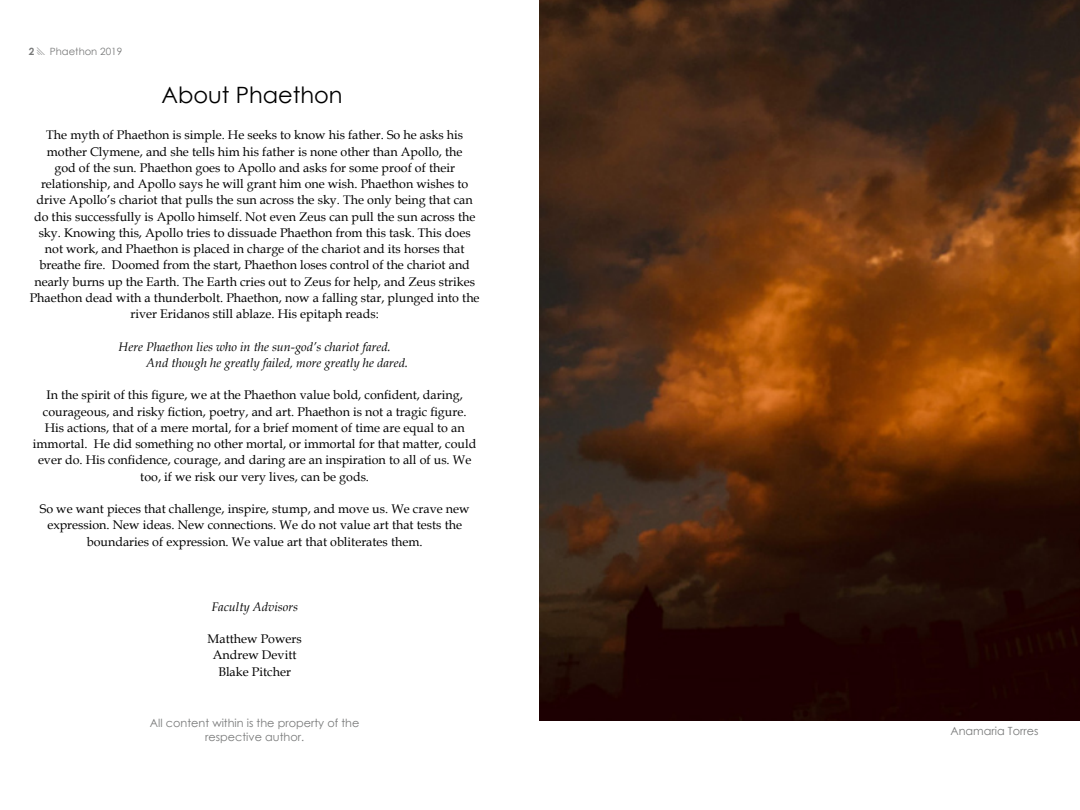
<style>
.page{position:relative;width:1080px;height:810px;background:#fff}
.page>*{position:absolute;margin:0;border:0;box-sizing:border-box;transform-origin:0 0}
.t1{font:22.5px "Century Gothic";color:#000}
.t2{font:12.5px/16.2px "Book Antiqua";color:#000;text-align:center}
.t3{font:italic 12.5px/16.2px "Book Antiqua";color:#000}
.t4{font:11.25px/13.5px "Century Gothic";color:#797a7a;text-align:center}
.t5{font:10px "Century Gothic";color:#797a7a}
.t6{font:700 10px "Century Gothic";color:#797a7a}
</style>
<div class="page">
<img style="left:540px;top:0;width:540px;height:720px">
<p class="t6" style="left:29px;top:44px;width:7px">2</p>
<p class="t5" style="left:50px;top:44px;width:74px">Phaethon 2019</p>
<h1 class="t1" style="left:161px;top:79px;width:183px">About Phaethon</h1>
<p class="t2" style="left:30px;top:127px;width:451px">The myth of Phaethon is simple. He seeks to know his father. So he asks his mother Clymene, and she tells him his father is none other than Apollo, the<br>god of the sun. Phaethon goes to Apollo and asks for some proof of their relationship, and Apollo says he will grant him one wish. Phaethon wishes to drive Apollo’s chariot that pulls the sun across the sky. The only being that can do this successfully is Apollo himself. Not even Zeus can pull the sun across the sky. Knowing this, Apollo tries to dissuade Phaethon from this task. This does not work, and Phaethon is placed in charge of the chariot and its horses that breathe fire. Doomed from the start, Phaethon loses control of the chariot and nearly burns up the Earth. The Earth cries out to Zeus for help, and Zeus strikes Phaethon dead with a thunderbolt. Phaethon, now a falling star, plunged into the river Eridanos still ablaze. His epitaph reads:</p>
<p class="t3" style="left:146px;top:338px;width:263px;text-indent:-28px">Here Phaethon lies who in the sun-god’s chariot fared.<br>And though he greatly failed, more greatly he dared.</p>
<p class="t2" style="left:33px;top:387px;width:445px">In the spirit of this figure, we at the Phaethon value bold, confident, daring, courageous, and risky fiction, poetry, and art. Phaethon is not a tragic figure.<br>His actions, that of a mere mortal, for a brief moment of time are equal to an immortal. He did something no other mortal, or immortal for that matter, could ever do. His confidence, courage, and daring are an inspiration to all of us. We too, if we risk our very lives, can be gods.</p>
<p class="t2" style="left:40px;top:501px;width:431px">So we want pieces that challenge, inspire, stump, and move us. We crave new expression. New ideas. New connections. We do not value art that tests the boundaries of expression. We value art that obliterates them.</p>
<p class="t3" style="left:211px;top:598px;width:88px">Faculty Advisors</p>
<p class="t2" style="left:208px;top:631px;width:96px">Matthew Powers<br>Andrew Devitt<br>Blake Pitcher</p>
<p class="t4" style="left:150px;top:716px;width:211px">All content within is the property of the respective author.</p>
<p class="t4" style="left:950px;top:724px;width:90px">Anamaria Torres</p>
</div>
